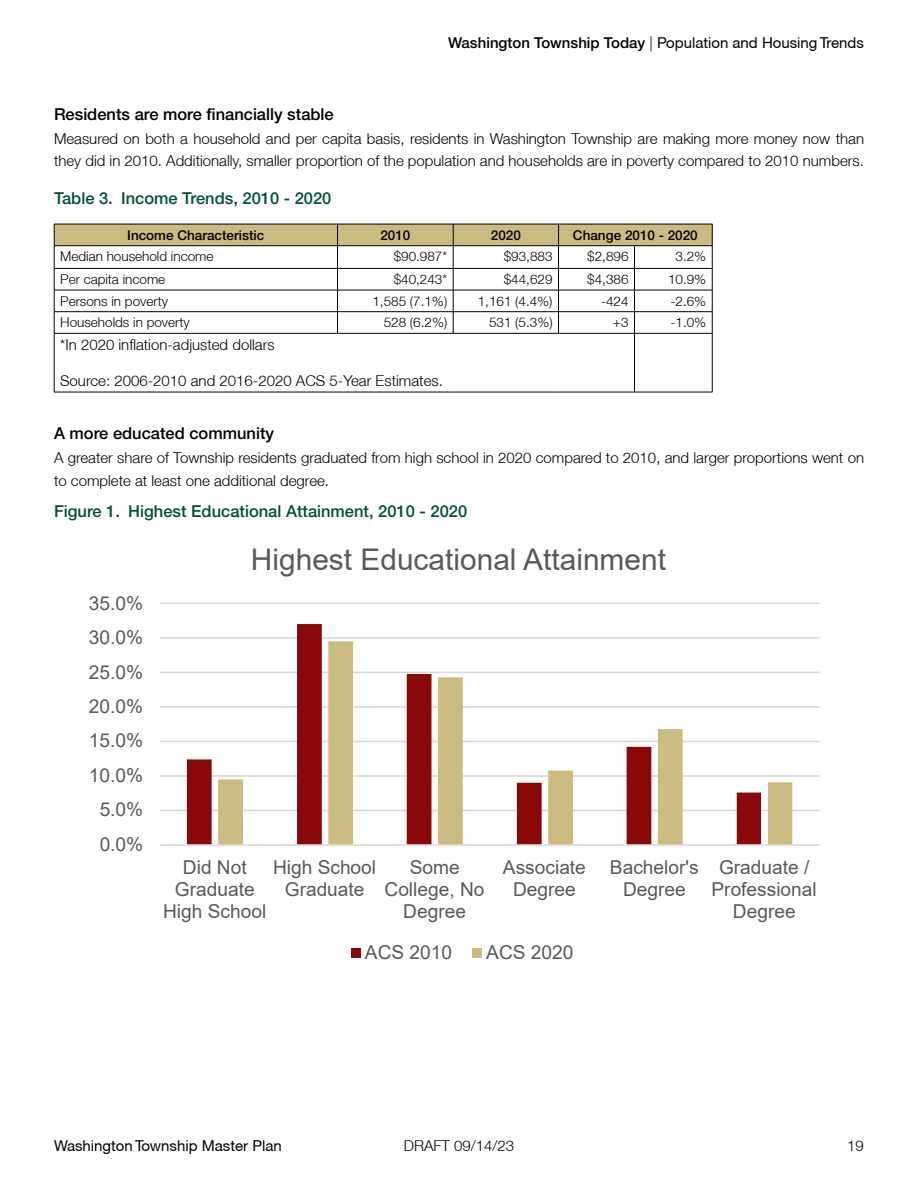
<style>
.page{position:relative;width:918px;height:1188px;background:#fff}
.page>*{position:absolute;margin:0;border:0;box-sizing:border-box;transform-origin:0 0}
.t1{font:29.85px "Arial";color:#595959}
.t2{font:19.2px/22.2px "Arial";color:#595959;text-align:center}
.t3{font:500 16.5px "Helvetica Neue LT Std";color:#004f3e}
.t4{font:500 16.5px "Helvetica Neue LT Std";color:#000}
.t5{font:300 15px/22.5px "Helvetica Neue LT";color:#000}
.t6{font:15px "Helvetica Neue CE";color:#000}
.t7{font:300 13.5px "Helvetica Neue LT";color:#000}
.t8{font:500 13.5px "Helvetica Neue LT Std";color:#000}
.s1{font-family:"Helvetica Neue LT Std";font-weight:500}
.s2{font-family:"Helvetica Neue LT";font-weight:300}
</style>
<div class="page">
<hr style="left:54px;top:333px;width:284px;height:1px;background:#000">
<hr style="left:54px;top:334px;width:1px;height:58px;background:#000">
<hr style="left:338px;top:333px;width:115px;height:1px;background:#000">
<hr style="left:453px;top:333px;width:106px;height:1px;background:#000">
<hr style="left:559px;top:333px;width:76px;height:1px;background:#000">
<hr style="left:634px;top:333px;width:78px;height:1px;background:#000">
<hr style="left:634px;top:334px;width:1px;height:58px;background:#000">
<hr style="left:712px;top:334px;width:1px;height:58px;background:#000">
<hr style="left:54px;top:392px;width:284px;height:1px;background:#000">
<hr style="left:338px;top:392px;width:115px;height:1px;background:#000">
<hr style="left:453px;top:392px;width:106px;height:1px;background:#000">
<hr style="left:559px;top:392px;width:76px;height:1px;background:#000">
<hr style="left:634px;top:392px;width:78px;height:1px;background:#000">
<svg style="left:54px;top:224px;width:659px;height:109px"></svg>
<hr style="left:160px;top:810px;width:660px;height:1px;background:#d9d9d9">
<hr style="left:160px;top:775px;width:660px;height:2px;background:#d9d9d9">
<hr style="left:160px;top:741px;width:660px;height:1px;background:#d9d9d9">
<hr style="left:160px;top:706px;width:660px;height:2px;background:#d9d9d9">
<hr style="left:160px;top:672px;width:660px;height:1px;background:#d9d9d9">
<hr style="left:160px;top:637px;width:660px;height:2px;background:#d9d9d9">
<hr style="left:160px;top:602px;width:660px;height:2px;background:#d9d9d9">
<svg style="left:187px;top:624px;width:574px;height:220px"></svg>
<svg style="left:218px;top:641px;width:574px;height:203px"></svg>
<hr style="left:160px;top:844px;width:660px;height:2px;background:#d9d9d9">
<div style="left:351px;top:948px;width:10px;height:10px;background:#89090b"></div>
<div style="left:473px;top:948px;width:9px;height:10px;background:#ccbb81"></div>
<p class="t6" style="left:448px;top:34px;width:417px"><span class="s1">Washington Township Today</span> <span class="s2">|</span> Population and Housing Trends</p>
<p class="t4" style="left:54px;top:104px;width:281px">Residents are more financially stable</p>
<p class="t5" style="left:54px;top:127px;width:812px">Measured on both a household and per capita basis, residents in Washington Township are making more money now than they did in 2010. Additionally, smaller proportion of the population and households are in poverty compared to 2010 numbers.</p>
<p class="t3" style="left:54px;top:189px;width:279px">Table 3. Income Trends, 2010 - 2020</p>
<p class="t8" style="left:127px;top:227px;width:139px">Income Characteristic</p>
<p class="t8" style="left:380px;top:227px;width:32px">2010</p>
<p class="t8" style="left:491px;top:227px;width:32px">2020</p>
<p class="t8" style="left:573px;top:227px;width:126px">Change 2010 - 2020</p>
<p class="t7" style="left:60px;top:248px;width:155px">Median household income</p>
<p class="t7" style="left:394px;top:248px;width:55px">$90.987*</p>
<p class="t7" style="left:504px;top:248px;width:50px">$93,883</p>
<p class="t7" style="left:587px;top:248px;width:43px">$2,896</p>
<p class="t7" style="left:676px;top:248px;width:32px">3.2%</p>
<p class="t7" style="left:60px;top:271px;width:107px">Per capita income</p>
<p class="t7" style="left:394px;top:271px;width:55px">$40,243*</p>
<p class="t7" style="left:504px;top:271px;width:50px">$44,629</p>
<p class="t7" style="left:587px;top:271px;width:43px">$4,386</p>
<p class="t7" style="left:668px;top:271px;width:40px">10.9%</p>
<p class="t7" style="left:60px;top:293px;width:109px">Persons in poverty</p>
<p class="t7" style="left:372px;top:293px;width:76px">1,585 (7.1%)</p>
<p class="t7" style="left:478px;top:293px;width:76px">1,161 (4.4%)</p>
<p class="t7" style="left:601px;top:293px;width:29px">-424</p>
<p class="t7" style="left:671px;top:293px;width:37px">-2.6%</p>
<p class="t7" style="left:60px;top:314px;width:131px">Households in poverty</p>
<p class="t7" style="left:384px;top:314px;width:65px">528 (6.2%)</p>
<p class="t7" style="left:489px;top:314px;width:65px">531 (5.3%)</p>
<p class="t7" style="left:613px;top:314px;width:17px">+3</p>
<p class="t7" style="left:671px;top:314px;width:37px">-1.0%</p>
<p class="t5" style="left:60px;top:333px;width:216px">*In 2020 inflation-adjusted dollars</p>
<p class="t5" style="left:60px;top:369px;width:384px">Source: 2006-2010 and 2016-2020 ACS 5-Year Estimates.</p>
<p class="t4" style="left:54px;top:424px;width:222px">A more educated community</p>
<p class="t5" style="left:54px;top:446px;width:812px">A greater share of Township residents graduated from high school in 2020 compared to 2010, and larger proportions went on to complete at least one additional degree.</p>
<p class="t3" style="left:54px;top:501px;width:415px">Figure 1. Highest Educational Attainment, 2010 - 2020</p>
<p class="t2" style="left:89px;top:592px;width:56px">35.0%</p>
<p class="t2" style="left:89px;top:626px;width:56px">30.0%</p>
<p class="t2" style="left:89px;top:661px;width:56px">25.0%</p>
<p class="t2" style="left:89px;top:695px;width:56px">20.0%</p>
<p class="t2" style="left:89px;top:729px;width:56px">15.0%</p>
<p class="t2" style="left:89px;top:764px;width:56px">10.0%</p>
<p class="t2" style="left:100px;top:798px;width:45px">5.0%</p>
<p class="t2" style="left:100px;top:833px;width:45px">0.0%</p>
<h1 class="t1" style="left:251px;top:539px;width:417px">Highest Educational Attainment</h1>
<p class="t2" style="left:163px;top:856px;width:105px">Did Not<br>Graduate<br>High School</p>
<p class="t2" style="left:273px;top:856px;width:105px">High School<br>Graduate</p>
<p class="t2" style="left:385px;top:856px;width:101px">Some<br>College, No<br>Degree</p>
<p class="t2" style="left:503px;top:856px;width:84px">Associate<br>Degree</p>
<p class="t2" style="left:610px;top:856px;width:90px">Bachelor's<br>Degree</p>
<p class="t2" style="left:712px;top:856px;width:107px">Graduate /<br>Professional<br>Degree</p>
<p class="t2" style="left:365px;top:941px;width:89px">ACS 2010</p>
<p class="t2" style="left:486px;top:941px;width:89px">ACS 2020</p>
<p class="t6" style="left:54px;top:1136px;width:229px">Washington Township Master Plan</p>
<p class="t5" style="left:404px;top:1134px;width:112px">DRAFT 09/14/23</p>
<p class="t5" style="left:847px;top:1134px;width:18px">19</p>
</div>
